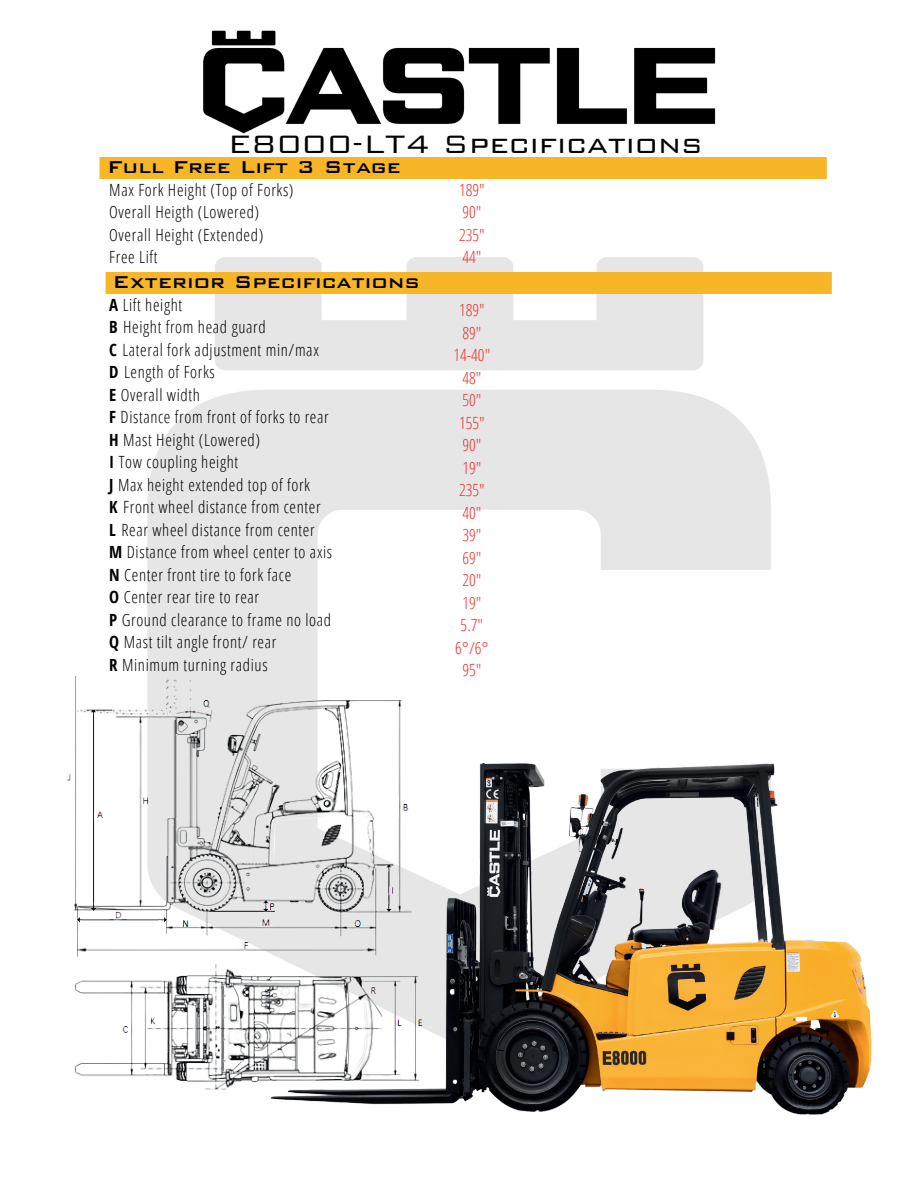
<style>
.page{position:relative;width:918px;height:1188px;background:#fff}
.page>*{position:absolute;margin:0;border:0;box-sizing:border-box;transform-origin:0 0}
.t1{font:300 33.6px "Bank Gothic BT";color:#000}
.t2{font:500 22.95px "Bank Gothic BT";color:#000}
.t3{font:300 16.8px/22.5px "Open Sans Condensed";letter-spacing:.035em;color:#000}
.t4{font:300 16.8px/22.5px "Open Sans Condensed";color:#ee2c28}
.s1{font-weight:700}
</style>
<div class="page">
<img style="left:75px;top:157px;width:757px;height:520px">
<div style="left:100px;top:158px;width:726px;height:21px;background:#f7b628"></div>
<div style="left:105px;top:273px;width:727px;height:21px;background:#f7b628"></div>
<img style="left:203px;top:30px;width:513px;height:104px">
<img style="left:67px;top:677px;width:145px;height:413px">
<img style="left:212px;top:677px;width:660px;height:438px">
<h1 class="t1" style="left:228px;top:126px;width:476px">E8000-LT4 Specifications</h1>
<h2 class="t2" style="left:107px;top:154px;width:295px">Full Free Lift 3 Stage</h2>
<p class="t3" style="left:109px;top:178px;width:186px">Max Fork Height (Top of Forks)<br>Overall Heigth (Lowered)<br>Overall Height (Extended)<br>Free Lift</p>
<h2 class="t2" style="left:113px;top:269px;width:309px">Exterior Specifications</h2>
<p class="t3" style="left:109px;top:293px;width:224px"><span class="s1">A</span> Lift height<br><span class="s1">B</span> Height from head guard<br><span class="s1">C</span> Lateral fork adjustment min/max<br><span class="s1">D</span> Length of Forks<br><span class="s1">E</span> Overall width<br><span class="s1">F</span> Distance from front of forks to rear<br><span class="s1">H</span> Mast Height (Lowered)<br><span class="s1">I</span> Tow coupling height<br><span class="s1">J</span> Max height extended top of fork<br><span class="s1">K</span> Front wheel distance from center<br><span class="s1">L</span> Rear wheel distance from center<br><span class="s1">M</span> Distance from wheel center to axis<br><span class="s1">N</span> Center front tire to fork face<br><span class="s1">O</span> Center rear tire to rear<br><span class="s1">P</span> Ground clearance to frame no load<br><span class="s1">Q</span> Mast tilt angle front/ rear<br><span class="s1">R</span> Minimum turning radius</p>
<p class="t4" style="left:459px;top:178px;width:27px">189"<br>90"<br>235"<br>44"</p>
<p class="t4" style="left:454px;top:298px;width:38px;text-align:center">189"<br>89"<br>14-40"<br>48"<br>50"<br>155"<br>90"<br>19"<br>235"<br>40"<br>39"<br>69"<br>20"<br>19"<br>5.7"<br>6°/6°<br>95"</p>
</div>
